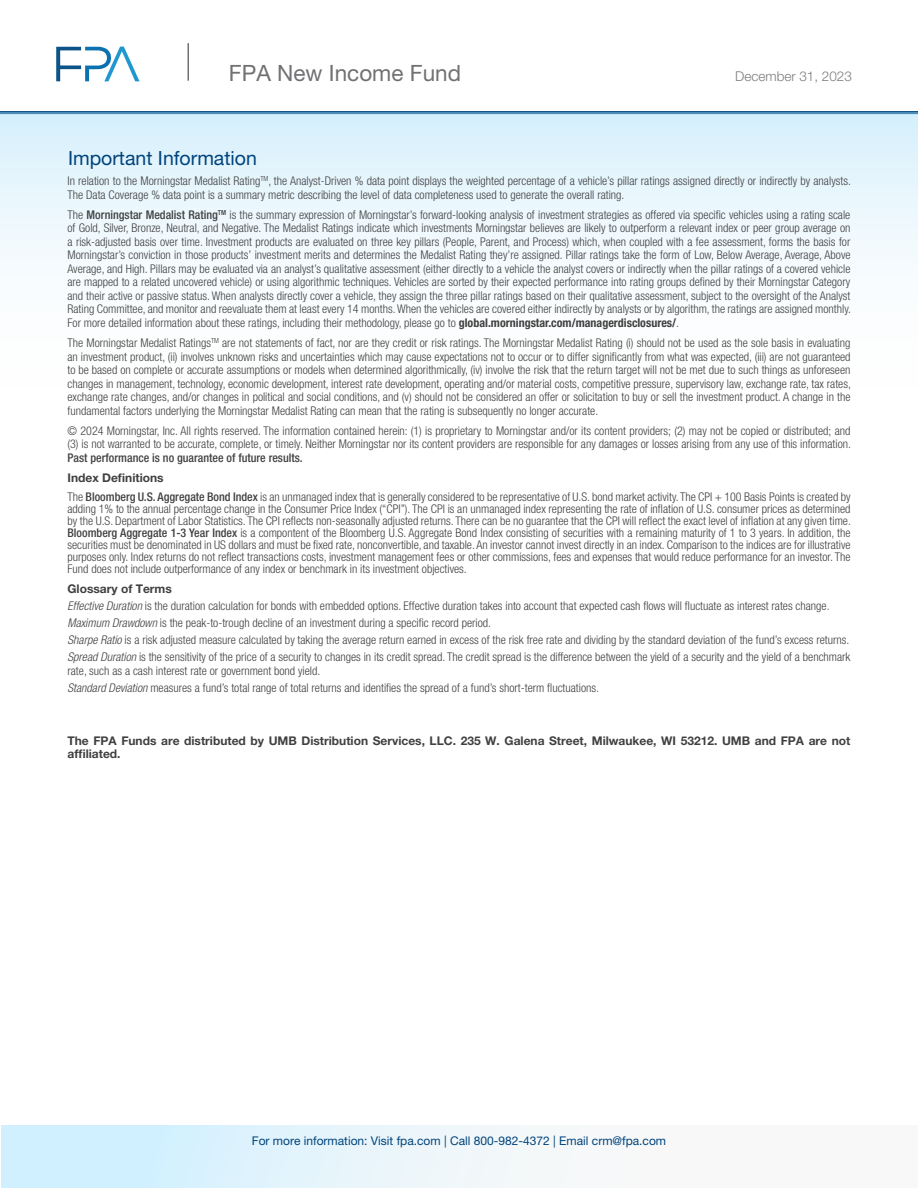
<style>
.page{position:relative;width:918px;height:1188px;background:#fff}
.page>*{position:absolute;margin:0;border:0;box-sizing:border-box;transform-origin:0 0}
.t1{font:22.5px "Helvetica Neue LT Pro";color:#717073}
.Body_-_Header_1{font:19.5px "Helvetica Neue LT Pro";color:#00447c}
.t2{font:300 13.5px "Helvetica Neue LT Pro";color:#7d7d80}
.Disclosure_-_Copy_Style{font:300 condensed 12px/13.5px "Helvetica Neue LT Pro";color:#404040;text-align:justify}
.Disclosure_-_Copy_Style-2{font:700 12px/13.5px "Helvetica Neue LT Pro";color:#404040}
.t3{font:12px "Helvetica Neue LT Pro";color:#00447c}
.s1{font-weight:500}
.s2{font-weight:700}
.s3{font-style:italic}
</style>
<div class="page">
<hr style="left:0;top:111px;width:918px;height:3px;background:#00447c">
<div style="left:1px;top:1125px;width:917px;height:63px;background:linear-gradient(to right,#d1f0ff,#fffaf6)"></div>
<div style="left:0;top:113px;width:918px;height:305px;background:linear-gradient(to bottom,#dcf2fc,#fff)"></div>
<svg style="left:56px;top:47px;width:84px;height:34px"></svg>
<hr style="left:188px;top:43px;width:1px;height:38px;background:#717073">
<h1 class="t1" style="left:229px;top:60px;width:234px">FPA New Income Fund</h1>
<p class="t2" style="left:735px;top:68px;width:118px">December 31, 2023</p>
<p class="Body_-_Header_1" style="left:68px;top:147px;width:190px">Important Information</p>
<p class="Disclosure_-_Copy_Style" style="left:68px;top:174px;width:785px">In relation to the Morningstar Medalist Rating<sup>TM</sup>, the Analyst-Driven % data point displays the weighted percentage of a vehicle’s pillar ratings assigned directly or indirectly by analysts.<br>The Data Coverage % data point is a summary metric describing the level of data completeness used to generate the overall rating.</p>
<p class="Disclosure_-_Copy_Style" style="left:68px;top:208px;width:785px">The <span class="s1">Morningstar Medalist Rating</span><sup>TM</sup> is the summary expression of Morningstar’s forward-looking analysis of investment strategies as offered via specific vehicles using a rating scale of Gold, Silver, Bronze, Neutral, and Negative. The Medalist Ratings indicate which investments Morningstar believes are likely to outperform a relevant index or peer group average on a risk-adjusted basis over time. Investment products are evaluated on three key pillars (People, Parent, and Process) which, when coupled with a fee assessment, forms the basis for Morningstar’s conviction in those products’ investment merits and determines the Medalist Rating they’re assigned. Pillar ratings take the form of Low, Below Average, Average, Above Average, and High. Pillars may be evaluated via an analyst’s qualitative assessment (either directly to a vehicle the analyst covers or indirectly when the pillar ratings of a covered vehicle are mapped to a related uncovered vehicle) or using algorithmic techniques. Vehicles are sorted by their expected performance into rating groups defined by their Morningstar Category and their active or passive status. When analysts directly cover a vehicle, they assign the three pillar ratings based on their qualitative assessment, subject to the oversight of the Analyst Rating Committee, and monitor and reevaluate them at least every 14 months. When the vehicles are covered either indirectly by analysts or by algorithm, the ratings are assigned monthly.<br>For more detailed information about these ratings, including their methodology, please go to <span class="s2">global.morningstar.com/managerdisclosures/</span>.</p>
<p class="Disclosure_-_Copy_Style" style="left:68px;top:336px;width:785px">The Morningstar Medalist Ratings<sup>TM</sup> are not statements of fact, nor are they credit or risk ratings. The Morningstar Medalist Rating (i) should not be used as the sole basis in evaluating an investment product, (ii) involves unknown risks and uncertainties which may cause expectations not to occur or to differ significantly from what was expected, (iii) are not guaranteed to be based on complete or accurate assumptions or models when determined algorithmically, (iv) involve the risk that the return target will not be met due to such things as unforeseen changes in management, technology, economic development, interest rate development, operating and/or material costs, competitive pressure, supervisory law, exchange rate, tax rates, exchange rate changes, and/or changes in political and social conditions, and (v) should not be considered an offer or solicitation to buy or sell the investment product. A change in the fundamental factors underlying the Morningstar Medalist Rating can mean that the rating is subsequently no longer accurate.</p>
<p class="Disclosure_-_Copy_Style" style="left:68px;top:424px;width:785px">© 2024 Morningstar, Inc. All rights reserved. The information contained herein: (1) is proprietary to Morningstar and/or its content providers; (2) may not be copied or distributed; and (3) is not warranted to be accurate, complete, or timely. Neither Morningstar nor its content providers are responsible for any damages or losses arising from any use of this information.<br><span class="s1">Past performance is no guarantee of future results.</span></p>
<p class="Disclosure_-_Copy_Style-2" style="left:68px;top:471px;width:98px">Index Definitions</p>
<p class="Disclosure_-_Copy_Style" style="left:68px;top:491px;width:785px;line-height:12px">The <span class="s1">Bloomberg U.S. Aggregate Bond Index</span> is an unmanaged index that is generally considered to be representative of U.S. bond market activity. The CPI + 100 Basis Points is created by adding 1% to the annual percentage change in the Consumer Price Index (“CPI”). The CPI is an unmanaged index representing the rate of inflation of U.S. consumer prices as determined by the U.S. Department of Labor Statistics. The CPI reflects non-seasonally adjusted returns. There can be no guarantee that the CPI will reflect the exact level of inflation at any given time.<br><span class="s1">Bloomberg Aggregate 1-3 Year Index</span> is a compontent of the Bloomberg U.S. Aggregate Bond Index consisting of securities with a remaining maturity of 1 to 3 years. In addition, the securities must be denominated in US dollars and must be fixed rate, nonconvertible, and taxable. An investor cannot invest directly in an index. Comparison to the indices are for illustrative purposes only. Index returns do not reflect transactions costs, investment management fees or other commissions, fees and expenses that would reduce performance for an investor. The Fund does not include outperformance of any index or benchmark in its investment objectives.</p>
<p class="Disclosure_-_Copy_Style-2" style="left:68px;top:582px;width:106px">Glossary of Terms</p>
<p class="Disclosure_-_Copy_Style" style="left:68px;top:599px;width:764px"><span class="s3">Effective Duration</span> is the duration calculation for bonds with embedded options. Effective duration takes into account that expected cash flows will fluctuate as interest rates change.</p>
<p class="Disclosure_-_Copy_Style" style="left:68px;top:616px;width:425px"><span class="s3">Maximum Drawdown</span> is the peak-to-trough decline of an investment during a specific record period.</p>
<p class="Disclosure_-_Copy_Style" style="left:68px;top:633px;width:783px"><span class="s3">Sharpe Ratio</span> is a risk adjusted measure calculated by taking the average return earned in excess of the risk free rate and dividing by the standard deviation of the fund’s excess returns.</p>
<p class="Disclosure_-_Copy_Style" style="left:68px;top:650px;width:784px"><span class="s3">Spread Duration</span> is the sensitivity of the price of a security to changes in its credit spread. The credit spread is the difference between the yield of a security and the yield of a benchmark rate, such as a cash interest rate or government bond yield.</p>
<p class="Disclosure_-_Copy_Style" style="left:68px;top:681px;width:533px"><span class="s3">Standard Deviation</span> measures a fund’s total range of total returns and identifies the spread of a fund’s short-term fluctuations.</p>
<p class="Disclosure_-_Copy_Style-2" style="left:68px;top:733px;width:784px">The FPA Funds are distributed by UMB Distribution Services, LLC. 235 W. Galena Street, Milwaukee, WI 53212. UMB and FPA are not affiliated.</p>
<p class="t3" style="left:252px;top:1133px;width:416px">For more information: Visit fpa.com | Call 800-982-4372 | Email crm@fpa.com</p>
</div>
